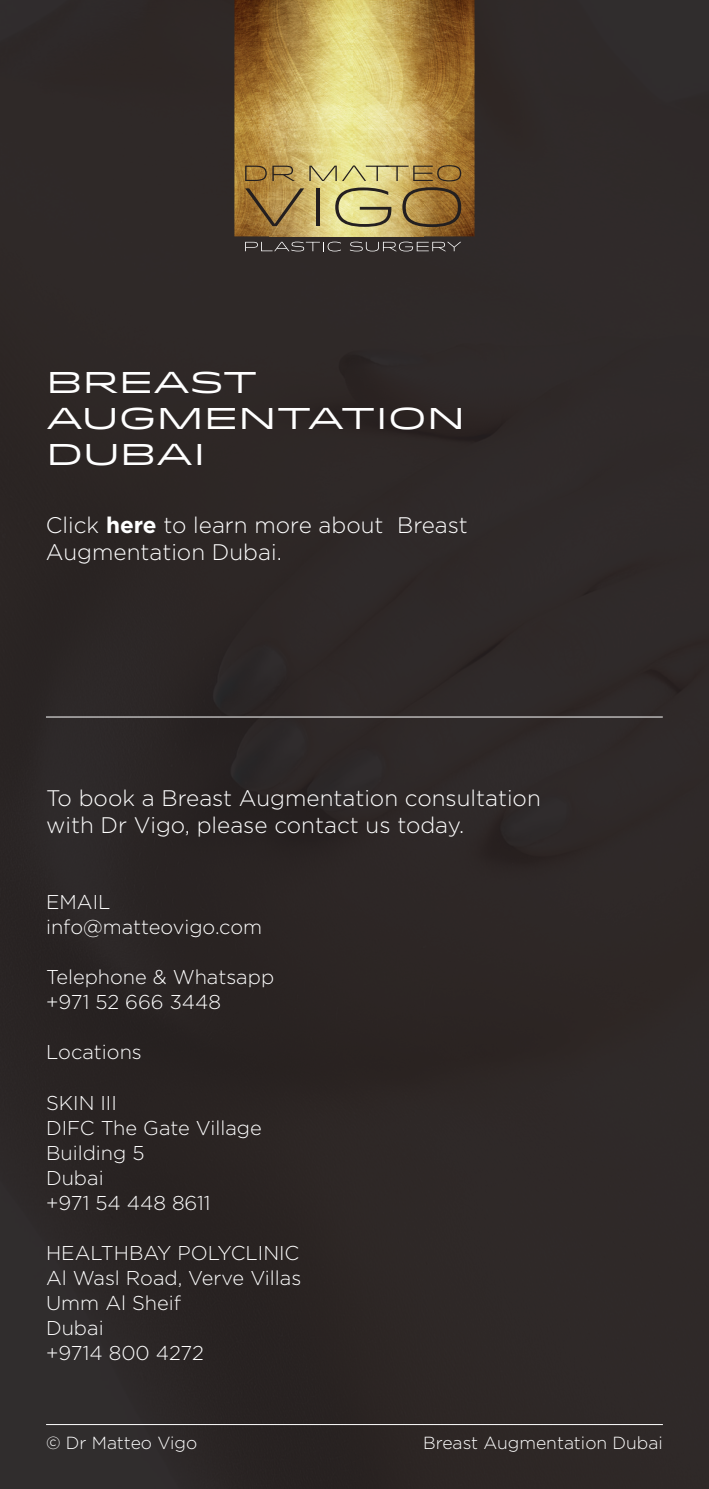
<style>
.page{position:relative;width:709px;height:1489px;background:#fff}
.page>*{position:absolute;margin:0;border:0;box-sizing:border-box;transform-origin:0 0}
.t1{font:30px/36px "Idlewild";color:#fff}
.t2{font:300 22.5px/27px "Gotham";color:#fff}
.t3{font:300 20px/25px "Gotham";color:#fff}
.t4{font:300 17.5px "Gotham";color:#fff}
.s1{font-weight:700}
</style>
<div class="page">
<div style="left:0;top:0;width:709px;height:1488px;background:#2e2827"></div>
<img style="left:234px;top:0;width:240px;height:236px">
<img style="left:270px;top:0;width:153px;height:236px">
<svg style="left:245px;top:188px;width:59px;height:38px;background:#a07d41"></svg>
<hr style="left:316px;top:188px;width:4px;height:38px;background:#231f20">
<svg style="left:335px;top:187px;width:56px;height:40px"></svg>
<svg style="left:402px;top:187px;width:59px;height:40px"></svg>
<svg style="left:245px;top:242px;width:96px;height:9px"></svg>
<svg style="left:350px;top:242px;width:111px;height:9px"></svg>
<svg style="left:245px;top:166px;width:50px;height:15px"></svg>
<svg style="left:309px;top:165px;width:152px;height:16px;background:#b9a767"></svg>
<hr style="left:46px;top:1423px;width:617px;height:1px;background:#fff">
<hr style="left:46px;top:716px;width:616px;height:1px;background:#fff">
<h1 class="t1" style="left:46px;top:362px;width:420px">BREAST<br>AUGMENTATION<br>DUBAI</h1>
<p class="t2" style="left:46px;top:511px;width:423px">Click <span class="s1">here</span> to learn more about Breast<br>Augmentation Dubai.</p>
<p class="t2" style="left:46px;top:784px;width:496px">To book a Breast Augmentation consultation with Dr Vigo, please contact us today.</p>
<p class="t3" style="left:46px;top:889px;width:218px">EMAIL info@matteovigo.com</p>
<p class="t3" style="left:46px;top:964px;width:230px">Telephone &amp; Whatsapp +971 52 666 3448</p>
<p class="t3" style="left:46px;top:1039px;width:97px">Locations</p>
<p class="t3" style="left:46px;top:1089px;width:217px">SKIN III<br>DIFC The Gate Village<br>Building 5<br>Dubai<br>+971 54 448 8611</p>
<p class="t3" style="left:46px;top:1239px;width:257px">HEALTHBAY POLYCLINIC<br>Al Wasl Road, Verve Villas<br>Umm Al Sheif<br>Dubai<br>+9714 800 4272</p>
<p class="t4" style="left:46px;top:1432px;width:153px">© Dr Matteo Vigo</p>
<p class="t4" style="left:423px;top:1432px;width:241px">Breast Augmentation Dubai</p>
</div>
